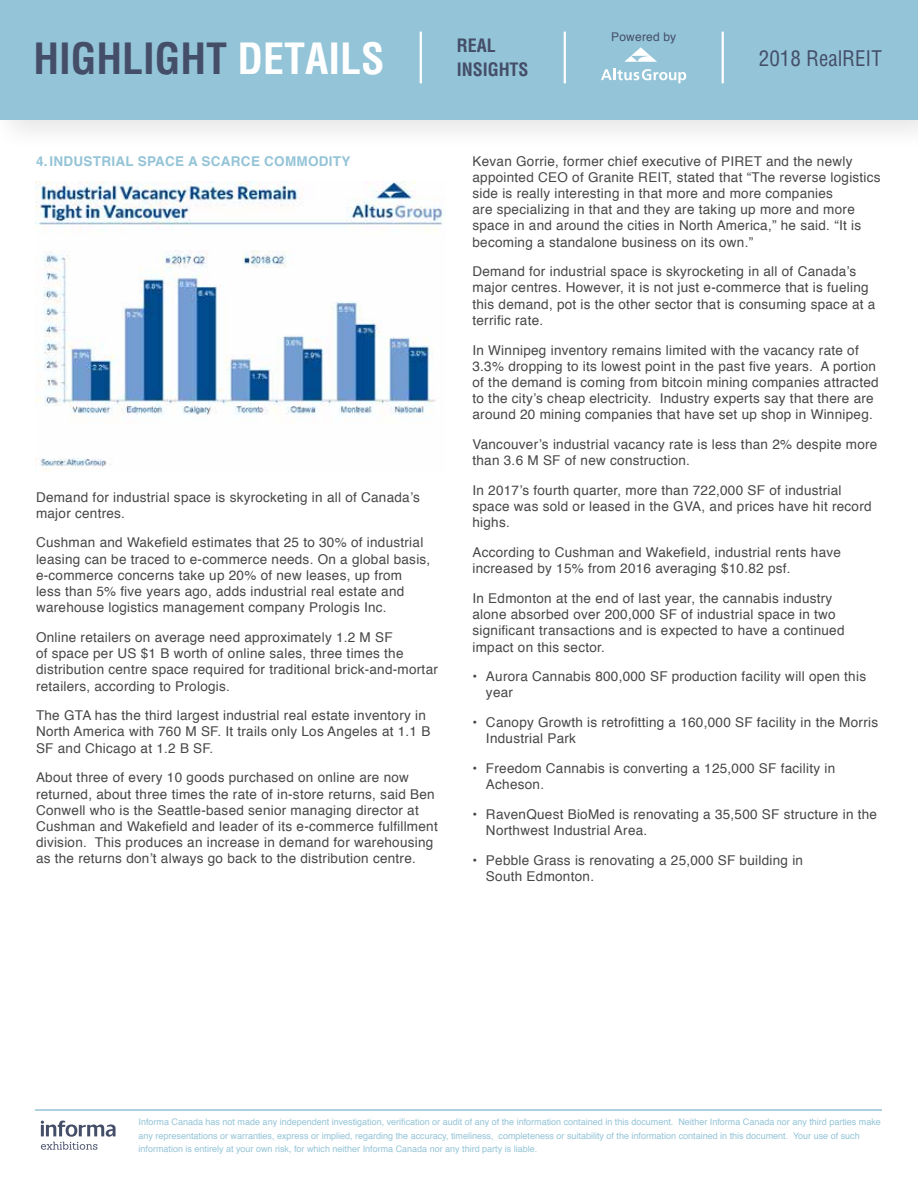
<style>
.page{position:relative;width:918px;height:1188px;background:#fff}
.page>*{position:absolute;margin:0;border:0;box-sizing:border-box;transform-origin:0 0}
.t1{font:700 condensed 42px "Helvetica";color:#444e69}
.t2{font:condensed 21px "Helvetica";color:#444e69}
.t3{font:700 condensed 18px/24px "Helvetica";letter-spacing:-.005em;color:#444e69}
.t4{font:13.5px/16.2px "Helvetica";letter-spacing:.02em;color:#474749}
.t5{font:700 13.5px "Helvetica";letter-spacing:.02em;color:#94c4d7}
.t6{font:12px "Helvetica";letter-spacing:.015em;color:#444e69}
.t7{font:9px/13.5px "Helvetica";color:#94c4d7}
.s1{color:#fff}
</style>
<div class="page">
<div style="left:0;top:0;width:918px;height:153px;background:#f8f8f8"></div>
<div style="left:0;top:0;width:918px;height:119px;background:#94c4d7"></div>
<hr style="left:420px;top:32px;width:2px;height:51px;background:#fff">
<hr style="left:564px;top:32px;width:2px;height:51px;background:#fff">
<svg style="left:601px;top:69px;width:85px;height:14px"></svg>
<svg style="left:624px;top:47px;width:33px;height:15px"></svg>
<hr style="left:722px;top:32px;width:2px;height:51px;background:#fff">
<hr style="left:35px;top:1109px;width:847px;height:2px;background:#94c4d7">
<svg style="left:41px;top:1121px;width:75px;height:29px"></svg>
<img style="left:36px;top:182px;width:407px;height:289px">
<p class="t6" style="left:611px;top:27px;width:66px">Powered by</p>
<h1 class="t1" style="left:33px;top:33px;width:353px">HIGHLIGHT <span class="s1">DETAILS</span></h1>
<h3 class="t3" style="left:457px;top:34px;width:73px">REAL<br>INSIGHTS</h3>
<h2 class="t2" style="left:759px;top:45px;width:125px">2018 RealREIT</h2>
<p class="t5" style="left:36px;top:150px;width:316px">4. INDUSTRIAL SPACE A SCARCE COMMODITY</p>
<p class="t4" style="left:36px;top:489px;width:385px">Demand for industrial space is skyrocketing in all of Canada’s major centres.</p>
<p class="t4" style="left:36px;top:535px;width:396px">Cushman and Wakefield estimates that 25 to 30% of industrial leasing can be traced to e-commerce needs. On a global basis, e-commerce concerns take up 20% of new leases, up from less than 5% five years ago, adds industrial real estate and warehouse logistics management company Prologis Inc.</p>
<p class="t4" style="left:36px;top:630px;width:403px">Online retailers on average need approximately 1.2 M SF<br>of space per US $1 B worth of online sales, three times the distribution centre space required for traditional brick-and-mortar retailers, according to Prologis.</p>
<p class="t4" style="left:36px;top:708px;width:396px">The GTA has the third largest industrial real estate inventory in<br>North America with 760 M SF. It trails only Los Angeles at 1.1 B<br>SF and Chicago at 1.2 B SF.</p>
<p class="t4" style="left:36px;top:770px;width:403px">About three of every 10 goods purchased on online are now returned, about three times the rate of in-store returns, said Ben Conwell who is the Seattle-based senior managing director at Cushman and Wakefield and leader of its e-commerce fulfillment division. This produces an increase in demand for warehousing as the returns don’t always go back to the distribution centre.</p>
<p class="t4" style="left:472px;top:153px;width:410px">Kevan Gorrie, former chief executive of PIRET and the newly appointed CEO of Granite REIT, stated that “The reverse logistics side is really interesting in that more and more companies<br>are specializing in that and they are taking up more and more space in and around the cities in North America,” he said. “It is becoming a standalone business on its own.”</p>
<p class="t4" style="left:472px;top:264px;width:404px">Demand for industrial space is skyrocketing in all of Canada’s major centres. However, it is not just e-commerce that is fueling this demand, pot is the other sector that is consuming space at a terrific rate.</p>
<p class="t4" style="left:472px;top:342px;width:408px">In Winnipeg inventory remains limited with the vacancy rate of 3.3% dropping to its lowest point in the past five years. A portion of the demand is coming from bitcoin mining companies attracted to the city’s cheap electricity. Industry experts say that there are around 20 mining companies that have set up shop in Winnipeg.</p>
<p class="t4" style="left:472px;top:437px;width:406px">Vancouver’s industrial vacancy rate is less than 2% despite more than 3.6 M SF of new construction.</p>
<p class="t4" style="left:472px;top:482px;width:401px">In 2017’s fourth quarter, more than 722,000 SF of industrial space was sold or leased in the GVA, and prices have hit record highs.</p>
<p class="t4" style="left:472px;top:545px;width:370px">According to Cushman and Wakefield, industrial rents have increased by 15% from 2016 averaging $10.82 psf.</p>
<p class="t4" style="left:472px;top:590px;width:374px">In Edmonton at the end of last year, the cannabis industry alone absorbed over 200,000 SF of industrial space in two significant transactions and is expected to have a continued impact on this sector.</p>
<p class="t4" style="left:486px;top:669px;width:382px;text-indent:-14px">• Aurora Cannabis 800,000 SF production facility will open this year</p>
<p class="t4" style="left:486px;top:715px;width:394px;text-indent:-14px">• Canopy Growth is retrofitting a 160,000 SF facility in the Morris<br>Industrial Park</p>
<p class="t4" style="left:486px;top:761px;width:351px;text-indent:-14px">• Freedom Cannabis is converting a 125,000 SF facility in<br>Acheson.</p>
<p class="t4" style="left:486px;top:806px;width:393px;text-indent:-14px">• RavenQuest BioMed is renovating a 35,500 SF structure in the<br>Northwest Industrial Area.</p>
<p class="t4" style="left:486px;top:852px;width:319px;text-indent:-14px">• Pebble Grass is renovating a 25,000 SF building in<br>South Edmonton.</p>
<p class="t7" style="left:139px;top:1115px;width:744px">Informa Canada has not made any independent investigation, verification or audit of any of the information contained in this document. Neither Informa Canada nor any third parties make any representations or warranties, express or implied, regarding the accuracy, timeliness, completeness or suitability of the information contained in this document. Your use of such information is entirely at your own risk, for which neither Informa Canada nor any third party is liable.</p>
</div>
